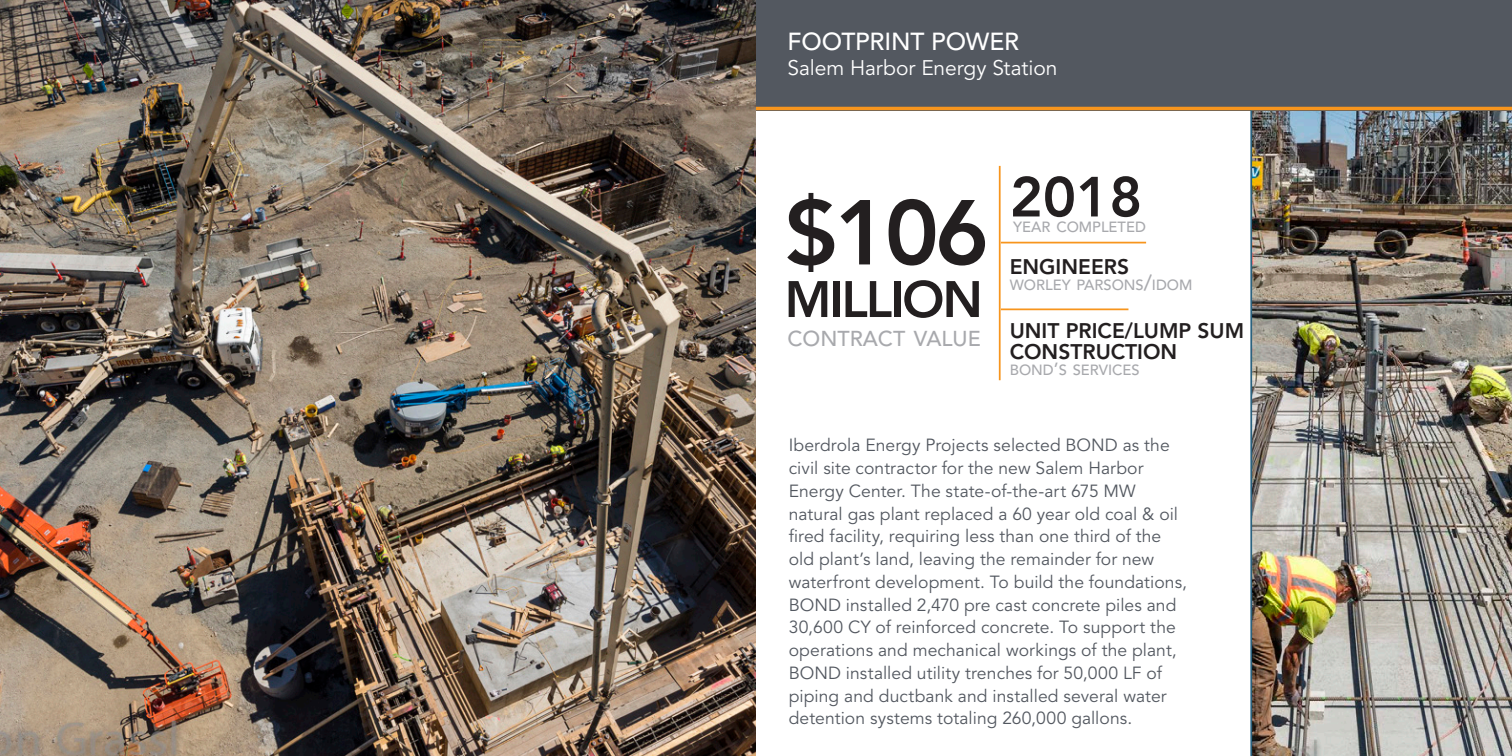
<style>
.page{position:relative;width:1512px;height:756px;background:#fff}
.page>*{position:absolute;margin:0;border:0;box-sizing:border-box;transform-origin:0 0}
.t1{font:800 91px "Avenir LT Std";color:#231f20}
.t2{font:800 56px "Avenir LT Std";color:#231f20}
.t3{font:800 50.75px "Avenir LT Std";letter-spacing:-.04em;color:#231f20}
.t4{font:500 24.5px "Avenir LT Std";letter-spacing:-.005em;color:#fff}
.t5{font:500 21.35px "Avenir LT Std";color:#a8a9ad}
.t6{font:800 21px/21px "Avenir LT Std";color:#231f20}
.t7{font:21px "Avenir LT Std";letter-spacing:-.005em;color:#fff}
.t8{font:17.5px/22.8px "Avenir LT Std";letter-spacing:.005em;color:#535860}
.t9{font:500 14.7px "Avenir LT Std";color:#a8a9ad}
.s1{font-size:21px}
.s2{font-size:17.5px}
</style>
<div class="page">
<img style="left:0;top:0;width:756px;height:756px">
<img style="left:1252px;top:110px;width:260px;height:646px">
<div style="left:756px;top:0;width:756px;height:110px;background:#535860"></div>
<hr style="left:999px;top:166px;width:2px;height:214px;background:#f7951d">
<hr style="left:1001px;top:242px;width:145px;height:1px;background:#f7951d">
<hr style="left:1001px;top:308px;width:127px;height:2px;background:#f7951d">
<hr style="left:1250px;top:109px;width:2px;height:647px;background:#2b627f">
<hr style="left:756px;top:107px;width:756px;height:3px;background:#f7951d">
<p class="t4" style="left:788px;top:27px;width:233px">FOOTPRINT POWER</p>
<p class="t7" style="left:788px;top:56px;width:271px">Salem Harbor Energy Station</p>
<p class="t1" style="left:784px;top:179px;width:206px">$106</p>
<p class="t3" style="left:784px;top:269px;width:200px">MILLION</p>
<p class="t5" style="left:788px;top:326px;width:195px">CONTRACT VALUE</p>
<p class="t2" style="left:1010px;top:164px;width:134px">2018</p>
<p class="t9" style="left:1013px;top:218px;width:134px">YEAR COMPLETED</p>
<p class="t6" style="left:1010px;top:257px;width:121px">ENGINEERS</p>
<p class="t9" style="left:1010px;top:277px;width:184px">WORLEY PARSONS<span class="s1">/</span>IDOM</p>
<p class="t6" style="left:1010px;top:320px;width:236px">UNIT PRICE/LUMP SUM<br>CONSTRUCTION</p>
<p class="t9" style="left:1010px;top:361px;width:131px">BOND<span class="s2">’</span>S SERVICES</p>
<p class="t8" style="left:789px;top:435px;width:400px">Iberdrola Energy Projects selected BOND as the civil site contractor for the new Salem Harbor Energy Center. The state-of-the-art 675 MW natural gas plant replaced a 60 year old coal &amp; oil fired facility, requiring less than one third of the old plant’s land, leaving the remainder for new waterfront development. To build the foundations, BOND installed 2,470 pre cast concrete piles and 30,600 CY of reinforced concrete. To support the operations and mechanical workings of the plant, BOND installed utility trenches for 50,000 LF of piping and ductbank and installed several water detention systems totaling 260,000 gallons.</p>
</div>
